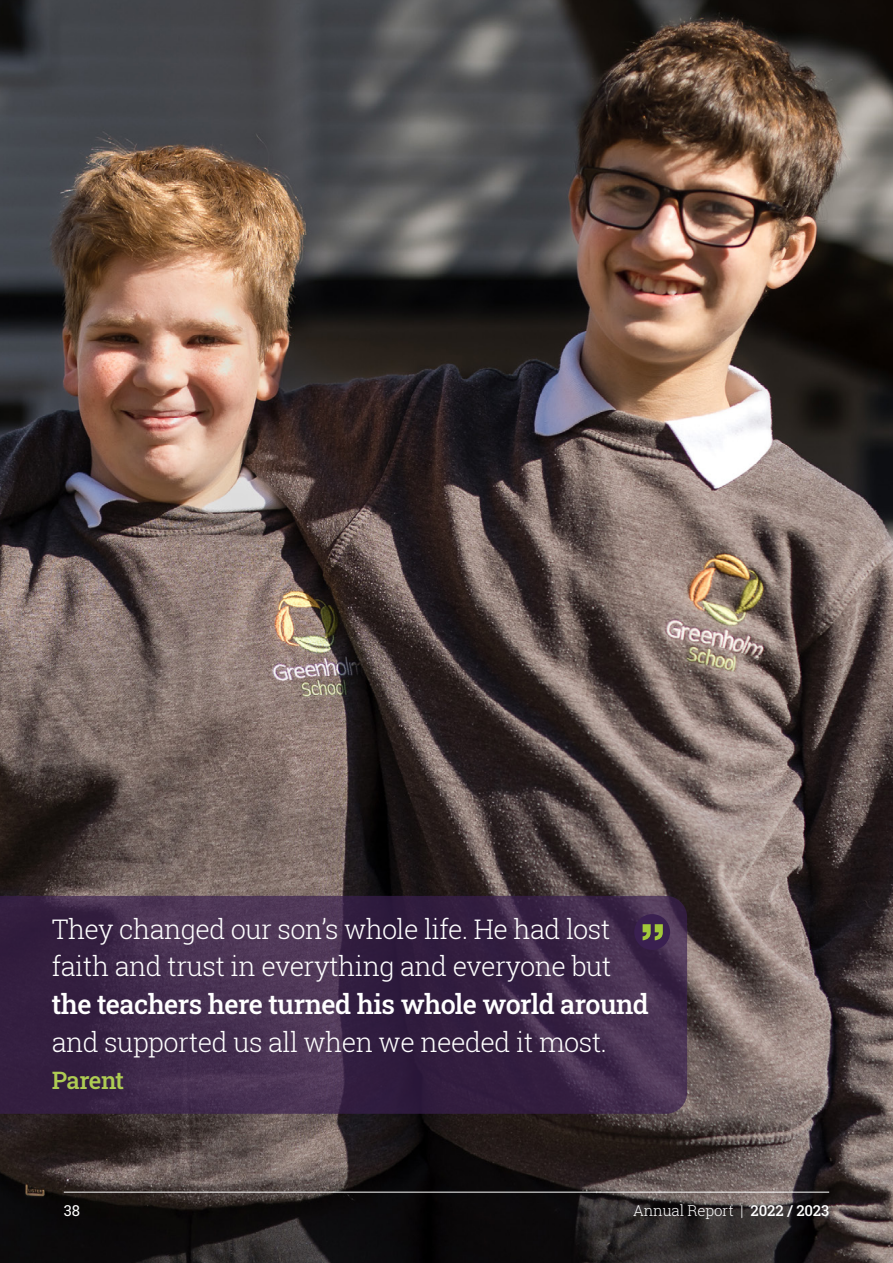
<style>
.page{position:relative;width:893px;height:1263px;background:#fff}
.page>*{position:absolute;margin:0;border:0;box-sizing:border-box;transform-origin:0 0}
.t1{font:300 27px/37.5px "Roboto Slab";letter-spacing:-.02em;color:#fff}
.t2{font:500 27px "Roboto Slab";letter-spacing:-.02em;color:#fff}
.t3{font:500 24px "Roboto Slab";letter-spacing:-.025em;color:#aecc53}
.t4{font:300 15px "Roboto Slab";letter-spacing:-.01em;color:#fff}
.t5{font:15px "Roboto Slab";color:#fff}
.s1{font-weight:500}
</style>
<div class="page">
<img style="left:0;top:0;width:893px;height:1263px">
<svg style="left:0;top:896px;width:687px;height:218px"></svg>
<div style="left:634px;top:914px;width:36px;height:36px;background:#3a2050;border-radius:50%"></div>
<svg style="left:643px;top:924px;width:20px;height:16px"></svg>
<hr style="left:64px;top:1192px;width:765px;height:1px;background:#fff">
<p class="t1" style="left:52px;top:910px;width:561px">They changed our son’s whole life. He had lost faith and trust in everything and everyone but</p>
<p class="t2" style="left:52px;top:986px;width:599px">the teachers here turned his whole world around</p>
<p class="t1" style="left:52px;top:1022px;width:557px">and supported us all when we needed it most.</p>
<p class="t3" style="left:52px;top:1064px;width:74px">Parent</p>
<p class="t5" style="left:64px;top:1200px;width:18px">38</p>
<p class="t4" style="left:633px;top:1200px;width:198px">Annual Report | <span class="s1">2022 / 2023</span></p>
</div>
